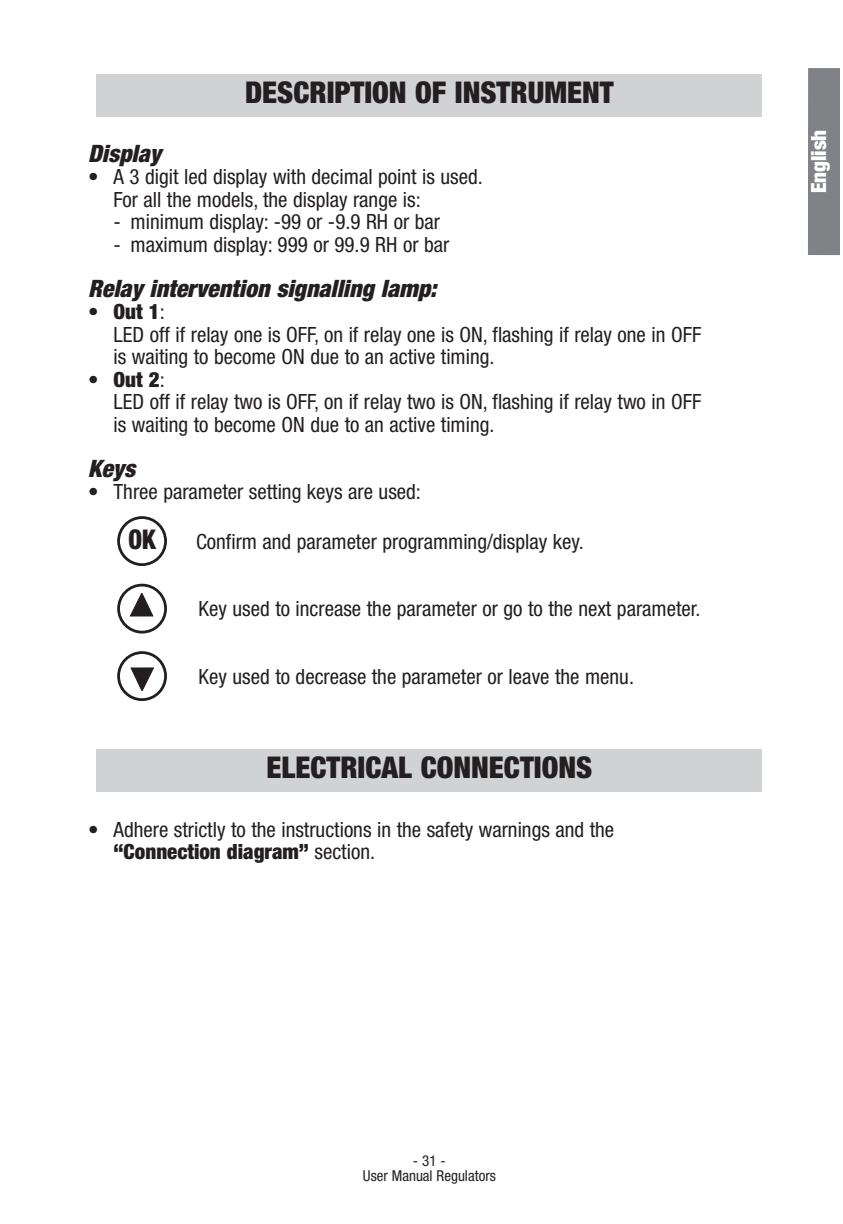
<style>
.page{position:relative;width:843px;height:1224px;background:#fff}
.page>*{position:absolute;margin:0;border:0;box-sizing:border-box;transform-origin:0 0}
.t1{font:900 condensed 30px "Helvetica Neue";color:#231f20}
.t2{font:900 condensed 27.3px "Helvetica Neue";color:#231f20;scale:.9 1}
.t3{font:italic 900 condensed 24px "Helvetica Neue";color:#231f20}
.t4{font:condensed 21px/22.5px "Helvetica Neue";color:#231f20}
.t5{font:900 condensed 21px "Helvetica Neue";color:#fff}
.t6{font:condensed 15px/15px "Helvetica Neue";color:#231f20;text-align:center}
.s1{font-weight:900}
</style>
<div class="page">
<div style="left:808px;top:68px;width:32px;height:187px;background:#808285"></div>
<div style="left:97px;top:749px;width:665px;height:43px;background:#d1d2d4"></div>
<svg style="left:131px;top:668px;width:23px;height:23px"></svg>
<div style="left:117px;top:651px;width:50px;height:50px;border:3px solid #231f20;border-radius:50%"></div>
<svg style="left:130px;top:593px;width:23px;height:23px"></svg>
<div style="left:117px;top:584px;width:50px;height:50px;border:3px solid #231f20;border-radius:50%"></div>
<div style="left:117px;top:516px;width:50px;height:50px;border:3px solid #231f20;border-radius:50%"></div>
<div style="left:97px;top:74px;width:665px;height:43px;background:#d1d2d4"></div>
<h1 class="t1" style="left:245px;top:82px;width:370px">DESCRIPTION OF INSTRUMENT</h1>
<p class="t3" style="left:88px;top:144px;width:74px">Display</p>
<p class="t4" style="left:114px;top:167px;width:371px;text-indent:-26px">• A 3 digit led display with decimal point is used.<br>For all the models, the display range is:</p>
<p class="t4" style="left:114px;top:212px;width:328px">- minimum display: -99 or -9.9 RH or bar</p>
<p class="t4" style="left:114px;top:235px;width:337px">- maximum display: 999 or 99.9 RH or bar</p>
<p class="t3" style="left:88px;top:279px;width:350px">Relay intervention signalling lamp:</p>
<p class="t4" style="left:114px;top:302px;width:589px;text-indent:-26px">• <span class="s1">Out 1</span>:<br>LED off if relay one is OFF, on if relay one is ON, flashing if relay one in OFF is waiting to become ON due to an active timing.</p>
<p class="t4" style="left:114px;top:370px;width:589px;text-indent:-26px">• <span class="s1">Out 2</span>:<br>LED off if relay two is OFF, on if relay two is ON, flashing if relay two in OFF is waiting to become ON due to an active timing.</p>
<p class="t3" style="left:88px;top:459px;width:49px">Keys</p>
<p class="t4" style="left:88px;top:482px;width:334px">• Three parameter setting keys are used:</p>
<p class="t4" style="left:196px;top:532px;width:389px">Confirm and parameter programming/display key.</p>
<h2 class="t2" style="left:128px;top:530px;width:32px">OK</h2>
<p class="t4" style="left:199px;top:599px;width:503px">Key used to increase the parameter or go to the next parameter.</p>
<p class="t4" style="left:199px;top:667px;width:437px">Key used to decrease the parameter or leave the menu.</p>
<h1 class="t1" style="left:267px;top:757px;width:327px">ELECTRICAL CONNECTIONS</h1>
<p class="t4" style="left:114px;top:820px;width:502px;text-indent:-26px">• Adhere strictly to the instructions in the safety warnings and the <span class="s1">“Connection diagram”</span> section.</p>
<p class="t5" style="left:811px;top:193px;width:65px;rotate:-90deg">English</p>
<p class="t6" style="left:363px;top:1154px;width:135px">- 31 -<br>User Manual Regulators</p>
</div>
